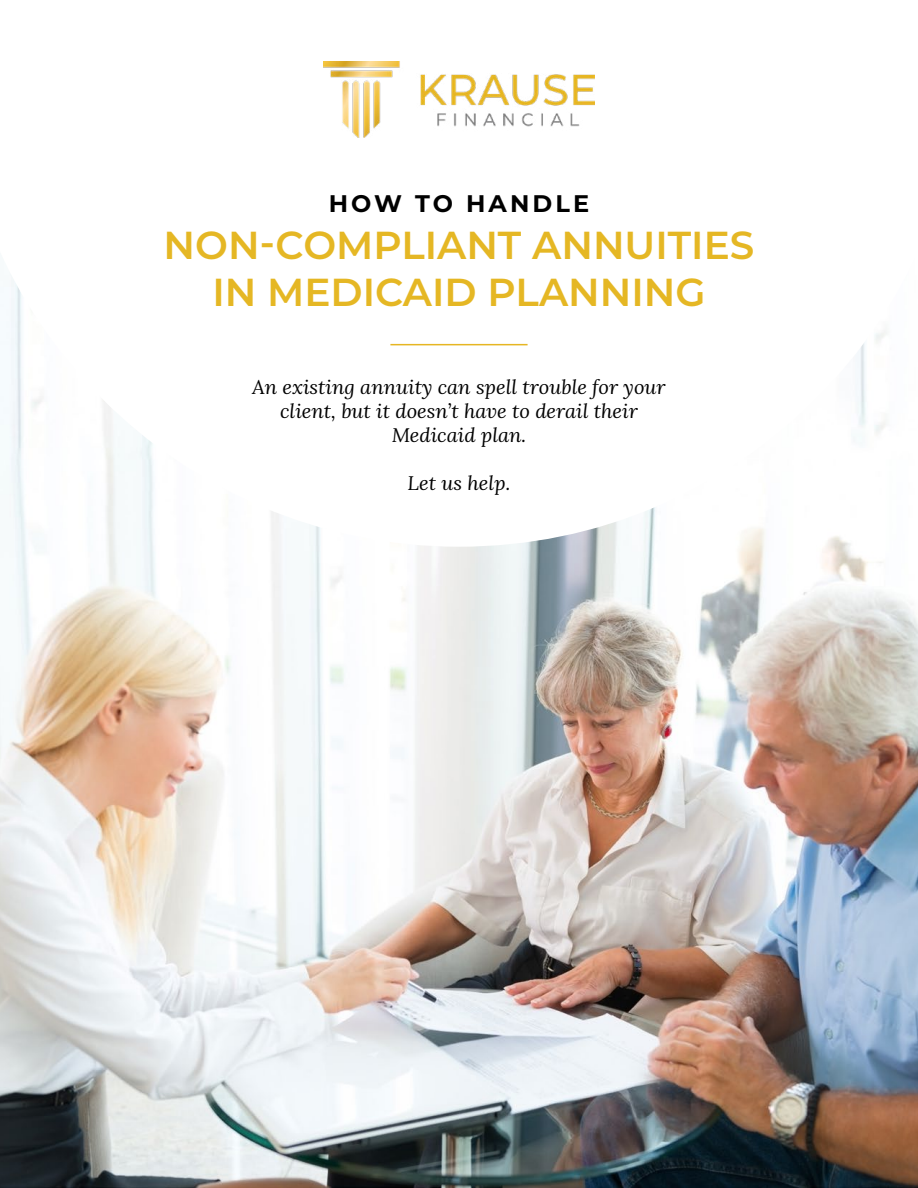
<style>
.page{position:relative;width:918px;height:1188px;background:#fff}
.page>*{position:absolute;margin:0;border:0;box-sizing:border-box;transform-origin:0 0}
.t1{font:600 39px/46.8px "Montserrat";color:#e5b724;text-align:center}
.t2{font:700 24px "Montserrat";letter-spacing:.13em;color:#000}
.t3{font:italic 19.5px/24px "Lora";color:#000;text-align:center}
</style>
<div class="page">
<img style="left:0;top:547px;width:918px;height:641px">
<svg style="left:9px;top:61px;width:878px;height:486px"></svg>
<img style="left:324px;top:62px;width:270px;height:75px">
<hr style="left:390px;top:344px;width:138px;height:1px;background:#e6b623">
<p class="t2" style="left:329px;top:186px;width:262px">HOW TO HANDLE</p>
<h1 class="t1" style="left:164px;top:220px;width:592px">NON-COMPLIANT ANNUITIES<br>IN MEDICAID PLANNING</h1>
<p class="t3" style="left:252px;top:375px;width:415px">An existing annuity can spell trouble for your client, but it doesn’t have to derail their<br>Medicaid plan.</p>
<p class="t3" style="left:408px;top:471px;width:104px">Let us help.</p>
</div>
